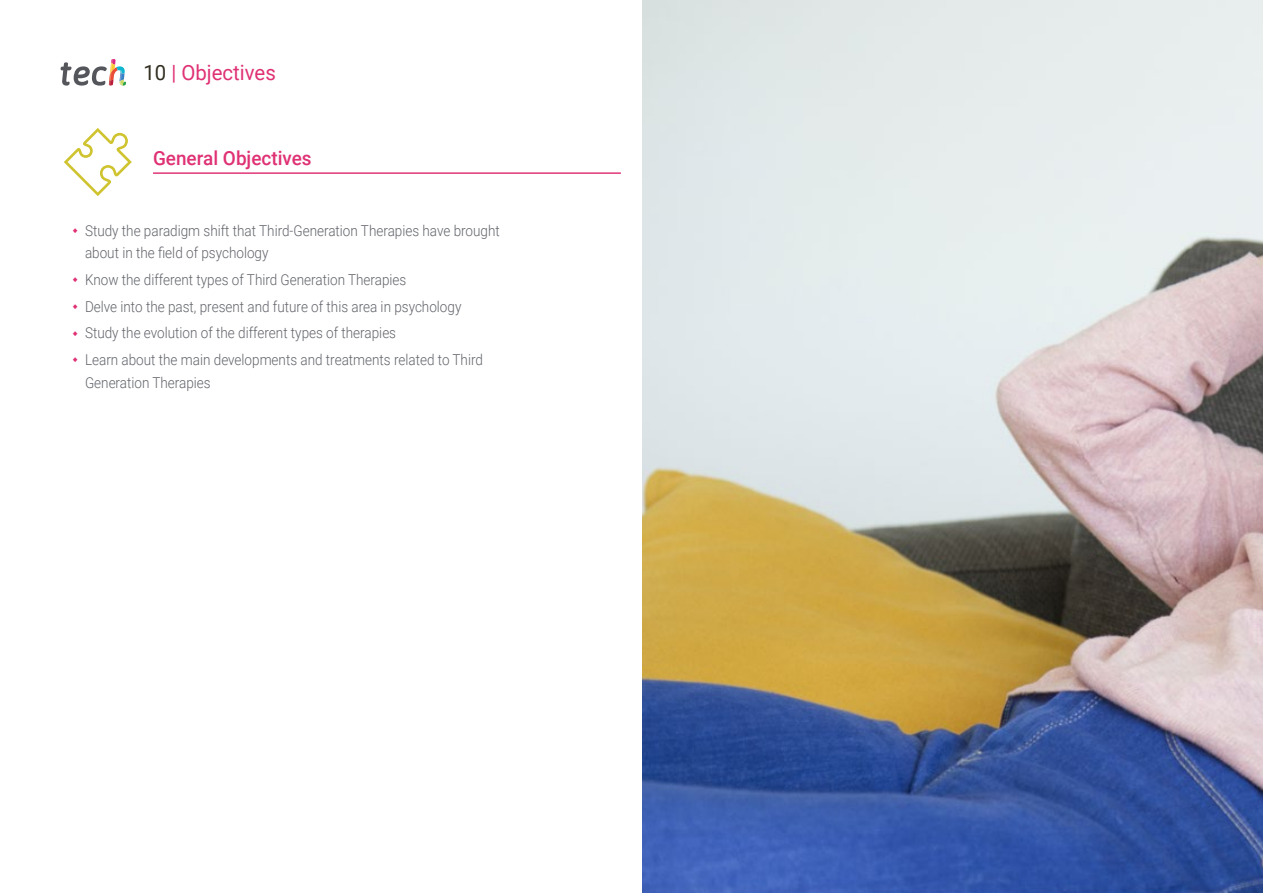
<style>
.page{position:relative;width:1263px;height:893px;background:#fff}
.page>*{position:absolute;margin:0;border:0;box-sizing:border-box;transform-origin:0 0}
.t1{font:21px "Roboto";color:#df3174}
.t2{font:500 19.5px "Roboto";color:#df3174}
.t3{font:300 15px/26.7px "Roboto";color:#61646a;scale:.9 1}
.s1{color:#312e20}
</style>
<div class="page">
<img style="left:642px;top:0;width:621px;height:893px">
<hr style="left:153px;top:173px;width:468px;height:1px;background:#df3174">
<svg style="left:64px;top:128px;width:68px;height:68px"></svg>
<svg style="left:61px;top:59px;width:65px;height:27px"></svg>
<h1 class="t1" style="left:144px;top:57px;width:134px"><span class="s1">10</span> | Objectives</h1>
<h2 class="t2" style="left:153px;top:144px;width:160px">General Objectives</h2>
<p class="t3" style="left:85px;top:219px;width:462px;line-height:22.5px">Study the paradigm shift that Third-Generation Therapies have brought about in the field of psychology</p>
<p class="t3" style="left:85px;top:266px;width:444px">Know the different types of Third Generation Therapies<br>Delve into the past, present and future of this area in psychology Study the evolution of the different types of therapies<br>Learn about the main developments and treatments related to Third</p>
<p class="t3" style="left:85px;top:368px;width:141px">Generation Therapies</p>
</div>
